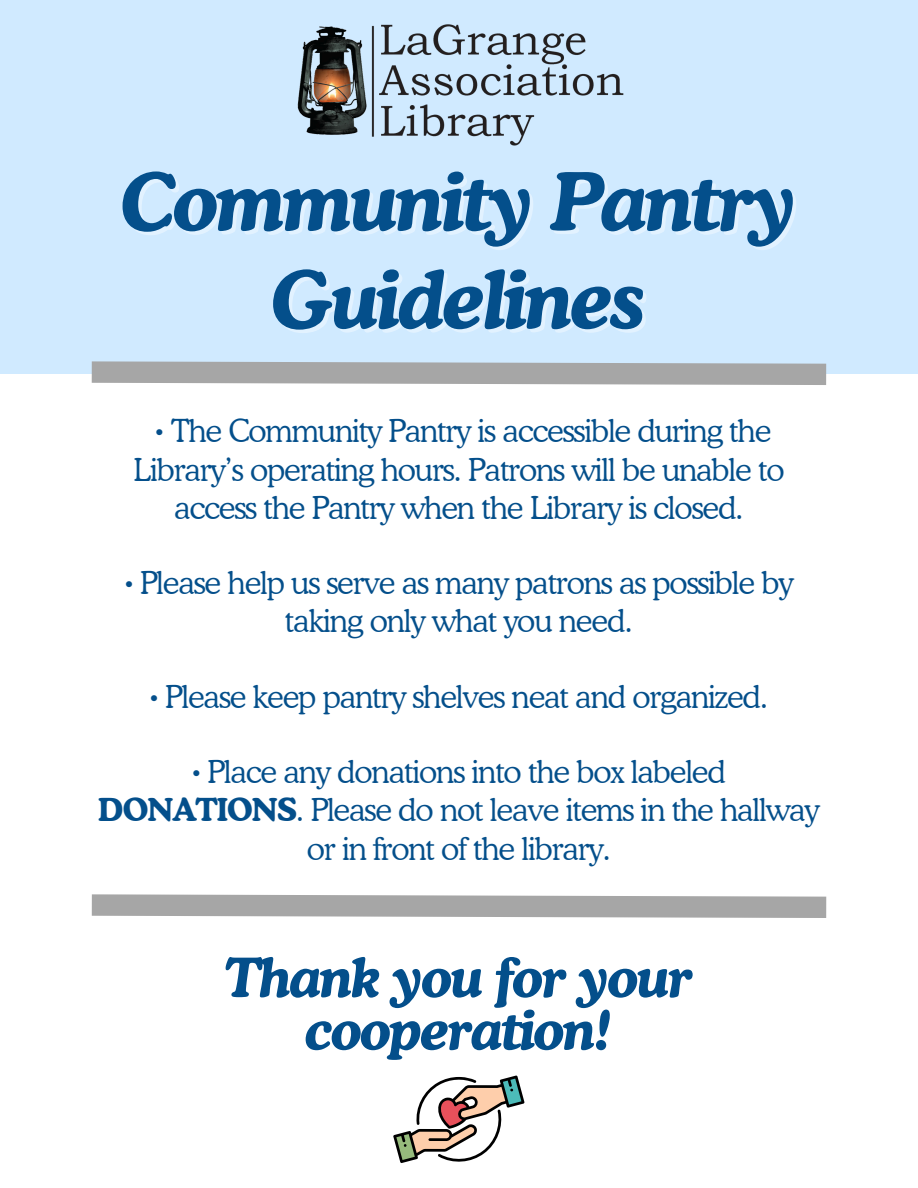
<style>
.page{position:relative;width:918px;height:1188px;background:#fff}
.page>*{position:absolute;margin:0;border:0;box-sizing:border-box;transform-origin:0 0}
.t1{font:italic 700 79.35px "Cooper BT";letter-spacing:-.035em;color:#044f8b}
.t2{font:italic 700 53.85px/52.5px "Cooper BT";letter-spacing:-.035em;color:#044f8b;text-align:center}
.t3{font:300 31.5px/38.2px "Cooper BT";letter-spacing:-.035em;color:#044f8b;text-align:center}
.s1{font-weight:700}
</style>
<div class="page">
<div style="left:0;top:0;width:918px;height:373px;background:#d0eaff"></div>
<svg style="left:70px;top:361px;width:778px;height:24px;background:#afb2b4"></svg>
<img style="left:297px;top:24px;width:327px;height:122px">
<svg style="left:91px;top:894px;width:736px;height:24px;background:#b0b0b0"></svg>
<svg style="left:393px;top:1076px;width:132px;height:87px"></svg>
<p class="t1" style="left:121px;top:153px;width:678px">Community Pantry</p>
<h2 class="t1" style="left:271px;top:251px;width:377px">Guidelines</h2>
<h1 class="t3" style="left:133px;top:412px;width:653px"><span class="s1">·</span> The Community Pantry is accessible during the<br>Library’s operating hours. Patrons will be unable to access the Pantry when the Library is closed.</h1>
<p class="t3" style="left:124px;top:564px;width:671px"><span class="s1">·</span> Please help us serve as many patrons as possible by taking only what you need.</p>
<p class="t3" style="left:150px;top:677px;width:620px"><span class="s1">·</span> Please keep pantry shelves neat and organized.</p>
<p class="t3" style="left:98px;top:753px;width:723px"><span class="s1">·</span> Place any donations into the box labeled<br><span class="s1">DONATIONS</span>. Please do not leave items in the hallway or in front of the library.</p>
<p class="t2" style="left:224px;top:951px;width:470px">Thank you for your cooperation!</p>
</div>
